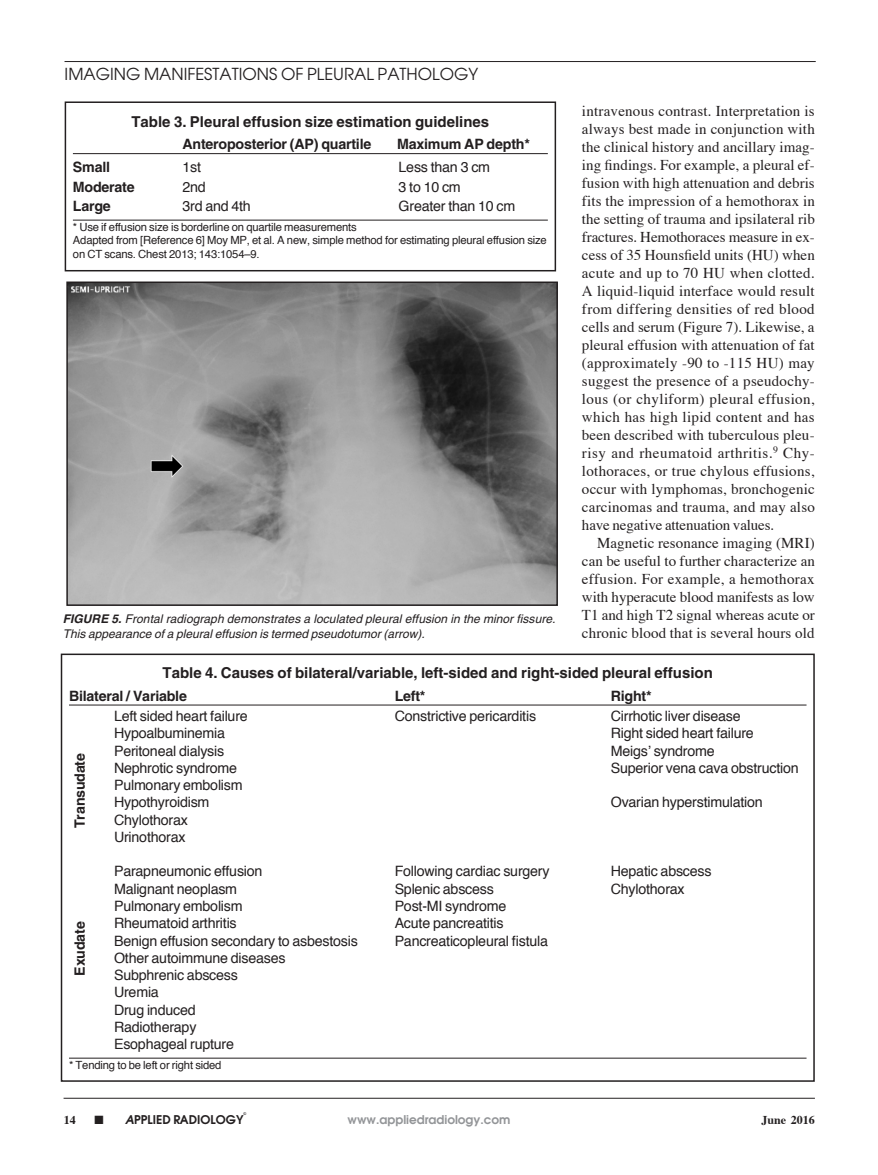
<style>
.page{position:relative;width:878px;height:1175px;background:#fff}
.page>*{position:absolute;margin:0;border:0;box-sizing:border-box;transform-origin:0 0}
.t1{font:16.5px "Avant Garde";color:#231f20}
.Article_body_copy{font:15px/18px "Times";letter-spacing:.01em;color:#231f20;text-align:justify}
.Table_head{font:700 15px "Helvetica";color:#231f20}
.Table_body_text{font:14.25px "Helvetica";letter-spacing:-.015em;color:#231f20}
.Table_col_head{font:700 14.25px "Helvetica";letter-spacing:-.015em;color:#231f20}
.Table_body_text-2{font:700 14.25px "Helvetica";letter-spacing:-.015em;color:#231f20}
.Table_body_text-3{font:14.25px "Helvetica";letter-spacing:.09em;color:#231f20}
.Article_fig_caption{font:italic 12px/15px "Helvetica";letter-spacing:.005em;color:#231f20}
.t2{font:600 12px "Avant Garde";color:#939598}
.t3{font:600 12px "Avant Garde";color:#231f20}
.t4{font:700 12px "Times";color:#231f20}
.Table_footnote{font:11.25px/13.5px "Helvetica";letter-spacing:-.015em;color:#231f20}
.t5{font:600 3.75px "Avant Garde";color:#231f20}
.s1{font-weight:700}
.s2{font-style:italic}
</style>
<div class="page">
<hr style="left:64px;top:1097px;width:750px;height:1px;background:#231f20">
<hr style="left:64px;top:61px;width:751px;height:1px;background:#231f20">
<hr style="left:73px;top:153px;width:475px;height:1px;background:#231f20">
<hr style="left:73px;top:220px;width:475px;height:1px;background:#231f20">
<div style="left:65px;top:101px;width:491px;height:170px;border:2px solid #231f20"></div>
<img style="left:69px;top:284px;width:486px;height:319px">
<div style="left:66px;top:281px;width:492px;height:325px;border:2px solid #231f20"></div>
<hr style="left:69px;top:704px;width:737px;height:1px;background:#231f20">
<hr style="left:69px;top:1057px;width:737px;height:1px;background:#231f20">
<div style="left:61px;top:653px;width:753px;height:428px;border:2px solid #231f20"></div>
<p class="t1" style="left:65px;top:64px;width:415px">IMAGING MANIFESTATIONS OF PLEURAL PATHOLOGY</p>
<p class="Article_body_copy" style="left:582px;top:100px;width:234px">intravenous contrast. Interpretation is always best made in conjunction with the clinical history and ancillary imag&shy;ing findings. For example, a pleural ef&shy;fusion with high attenuation and debris fits the impression of a hemothorax in the setting of trauma and ipsilateral rib fractures. Hemothoraces measure in ex&shy;cess of 35 Hounsfield units (HU) when acute and up to 70 HU when clotted.<br>A liquid-liquid interface would result from differing densities of red blood cells and serum (Figure 7). Likewise, a pleural effusion with attenuation of fat (approximately -90 to -115 HU) may suggest the presence of a pseudochy&shy;lous (or chyliform) pleural effusion, which has high lipid content and has been described with tuberculous pleu&shy;risy and rheumatoid arthritis.<sup>9</sup> Chy&shy;lothoraces, or true chylous effusions, occur with lymphomas, bronchogenic carcinomas and trauma, and may also have negative attenuation values.</p>
<p class="Article_body_copy" style="left:582px;top:532px;width:234px;text-indent:15px">Magnetic resonance imaging (MRI) can be useful to further characterize an effusion. For example, a hemothorax with hyperacute blood manifests as low T1 and high T2 signal whereas acute or chronic blood that is several hours old</p>
<p class="Table_head" style="left:131px;top:113px;width:359px">Table 3. Pleural effusion size estimation guidelines</p>
<p class="Table_col_head" style="left:182px;top:136px;width:190px">Anteroposterior (AP) quartile</p>
<p class="Table_col_head" style="left:397px;top:136px;width:134px">Maximum AP depth*</p>
<p class="Table_body_text-2" style="left:73px;top:158px;width:39px">Small</p>
<p class="Table_body_text" style="left:182px;top:156px;width:20px">1st</p>
<p class="Table_body_text" style="left:398px;top:156px;width:93px">Less than 3 cm</p>
<p class="Table_body_text-2" style="left:73px;top:178px;width:63px">Moderate</p>
<p class="Table_body_text" style="left:182px;top:175px;width:25px">2nd</p>
<p class="Table_body_text-3" style="left:398px;top:175px;width:64px">3to10cm</p>
<p class="Table_body_text-2" style="left:73px;top:197px;width:39px">Large</p>
<p class="Table_body_text" style="left:182px;top:195px;width:70px">3rd and 4th</p>
<p class="Table_body_text" style="left:398px;top:195px;width:118px">Greater than 10 cm</p>
<p class="Table_footnote" style="left:73px;top:220px;width:475px">* Use if effusion size is borderline on quartile measurements<br>Adapted from [Reference 6] Moy MP, et al. A new, simple method for estimating pleural effusion size on CT scans. Chest 2013; 143:1054–9.</p>
<p class="Article_fig_caption" style="left:63px;top:611px;width:494px"><span class="s1">FIGURE 5.</span> Frontal radiograph demonstrates a loculated pleural effusion in the minor fissure.<br>This appearance of a pleural effusion is termed pseudotumor (arrow).</p>
<p class="Table_head" style="left:162px;top:664px;width:552px">Table 4. Causes of bilateral/variable, left-sided and right-sided pleural effusion</p>
<p class="Table_col_head" style="left:69px;top:687px;width:119px">Bilateral / Variable</p>
<p class="Table_col_head" style="left:394px;top:687px;width:32px">Left*</p>
<p class="Table_col_head" style="left:610px;top:687px;width:42px">Right*</p>
<p class="Table_body_text" style="left:114px;top:705px;width:135px">Left sided heart failure</p>
<p class="Table_body_text" style="left:394px;top:705px;width:143px">Constrictive pericarditis</p>
<p class="Table_body_text" style="left:610px;top:705px;width:131px">Cirrhotic liver disease</p>
<p class="Table_body_text" style="left:114px;top:722px;width:113px">Hypoalbuminemia</p>
<p class="Table_body_text" style="left:610px;top:722px;width:144px">Right sided heart failure</p>
<p class="Table_body_text" style="left:114px;top:739px;width:112px">Peritoneal dialysis</p>
<p class="Table_body_text" style="left:610px;top:739px;width:105px">Meigs’ syndrome</p>
<p class="Table_body_text" style="left:114px;top:757px;width:125px">Nephrotic syndrome</p>
<p class="Table_body_text" style="left:610px;top:757px;width:189px">Superior vena cava obstruction</p>
<p class="Table_body_text" style="left:114px;top:774px;width:130px">Pulmonary embolism</p>
<p class="Table_body_text" style="left:114px;top:791px;width:97px">Hypothyroidism</p>
<p class="Table_body_text" style="left:610px;top:791px;width:153px">Ovarian hyperstimulation</p>
<p class="Table_body_text" style="left:114px;top:808px;width:75px">Chylothorax</p>
<p class="Table_body_text" style="left:114px;top:826px;width:73px">Urinothorax</p>
<p class="Table_body_text" style="left:114px;top:860px;width:150px">Parapneumonic effusion</p>
<p class="Table_body_text" style="left:394px;top:860px;width:156px">Following cardiac surgery</p>
<p class="Table_body_text" style="left:610px;top:860px;width:102px">Hepatic abscess</p>
<p class="Table_body_text" style="left:114px;top:877px;width:125px">Malignant neoplasm</p>
<p class="Table_body_text" style="left:394px;top:877px;width:101px">Splenic abscess</p>
<p class="Table_body_text" style="left:610px;top:877px;width:75px">Chylothorax</p>
<p class="Table_body_text" style="left:114px;top:895px;width:130px">Pulmonary embolism</p>
<p class="Table_body_text" style="left:394px;top:895px;width:113px">Post-MI syndrome</p>
<p class="Table_body_text" style="left:114px;top:912px;width:124px">Rheumatoid arthritis</p>
<p class="Table_body_text" style="left:394px;top:912px;width:110px">Acute pancreatitis</p>
<p class="Table_body_text" style="left:114px;top:929px;width:245px">Benign effusion secondary to asbestosis</p>
<p class="Table_body_text" style="left:394px;top:929px;width:155px">Pancreaticopleural fistula</p>
<p class="Table_body_text" style="left:114px;top:946px;width:173px">Other autoimmune diseases</p>
<p class="Table_body_text" style="left:114px;top:964px;width:125px">Subphrenic abscess</p>
<p class="Table_body_text" style="left:114px;top:981px;width:46px">Uremia</p>
<p class="Table_body_text" style="left:114px;top:998px;width:83px">Drug induced</p>
<p class="Table_body_text" style="left:114px;top:1015px;width:84px">Radiotherapy</p>
<p class="Table_body_text" style="left:114px;top:1033px;width:121px">Esophageal rupture</p>
<p class="Table_footnote" style="left:69px;top:1058px;width:154px">* Tending to be left or right sided</p>
<p class="Table_body_text-2" style="left:71px;top:828px;width:76px;rotate:-90deg">Transudate</p>
<p class="Table_body_text-2" style="left:71px;top:975px;width:56px;rotate:-90deg">Exudate</p>
<p class="t5" style="left:243px;top:1111px;width:4px">©</p>
<p class="t4" style="left:64px;top:1108px;width:13px">14</p>
<p class="t3" style="left:95px;top:1111px;width:150px">■ <span class="s2">A</span>PPLIED RADIOLOGY</p>
<p class="t2" style="left:347px;top:1111px;width:164px">www.appliedradiology.com</p>
<p class="t4" style="left:761px;top:1108px;width:55px">June 2016</p>
</div>
